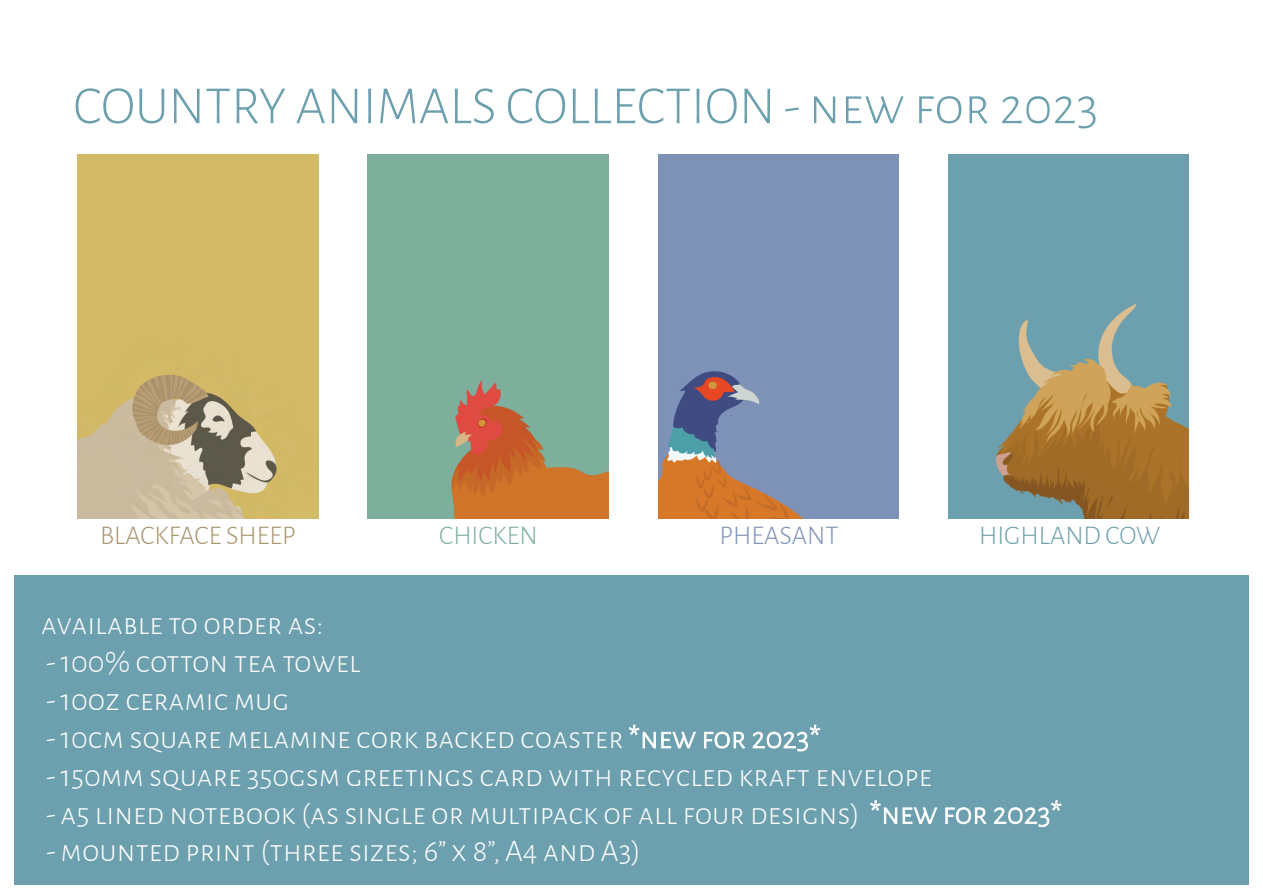
<style>
.page{position:relative;width:1263px;height:893px;background:#fff}
.page>*{position:absolute;margin:0;border:0;box-sizing:border-box;transform-origin:0 0}
.t1{font:300 54px "Alegreya Sans SC";color:#6da0ae}
.t2{font:300 31.5px/37.8px "Alegreya Sans SC";color:#fff}
.t3{font:300 27px "Alegreya Sans SC";color:#a9936f}
.t4{font:300 27px "Alegreya Sans SC";color:#6da0ae}
.t5{font:300 27px "Alegreya Sans SC";color:#7e91b6}
.t6{font:300 27px "Alegreya Sans SC";color:#7db09c}
</style>
<div class="page">
<div style="left:14px;top:575px;width:1234px;height:309px;background:#6da0ae"></div>
<img style="left:948px;top:154px;width:240px;height:365px">
<img style="left:368px;top:154px;width:240px;height:365px">
<img style="left:658px;top:154px;width:240px;height:365px">
<img style="left:78px;top:154px;width:240px;height:365px">
<h1 class="t1" style="left:73px;top:71px;width:1026px">COUNTRY ANIMALS COLLECTION - new for 2023</h1>
<p class="t3" style="left:100px;top:518px;width:197px">BLACKFACE SHEEP</p>
<p class="t6" style="left:439px;top:518px;width:100px">CHICKEN</p>
<p class="t5" style="left:720px;top:518px;width:120px">PHEASANT</p>
<p class="t4" style="left:979px;top:518px;width:183px">HIGHLAND COW</p>
<p class="t2" style="left:41px;top:604px;width:284px">available to order as:</p>
<p class="t2" style="left:46px;top:642px;width:316px">- 100% cotton tea towel</p>
<p class="t2" style="left:46px;top:680px;width:244px">- 10oz ceramic mug</p>
<p class="t2" style="left:46px;top:718px;width:776px">- 10cm square melamine cork backed coaster *new for 2023*</p>
<p class="t2" style="left:46px;top:756px;width:887px">- 150mm square 350gsm greetings card with recycled kraft envelope</p>
<p class="t2" style="left:46px;top:793px;width:1017px">- a5 lined notebook (as single or multipack of all four designs) *new for 2023* -mounted print (three sizes; 6” x 8”, A4 and A3)</p>
</div>
